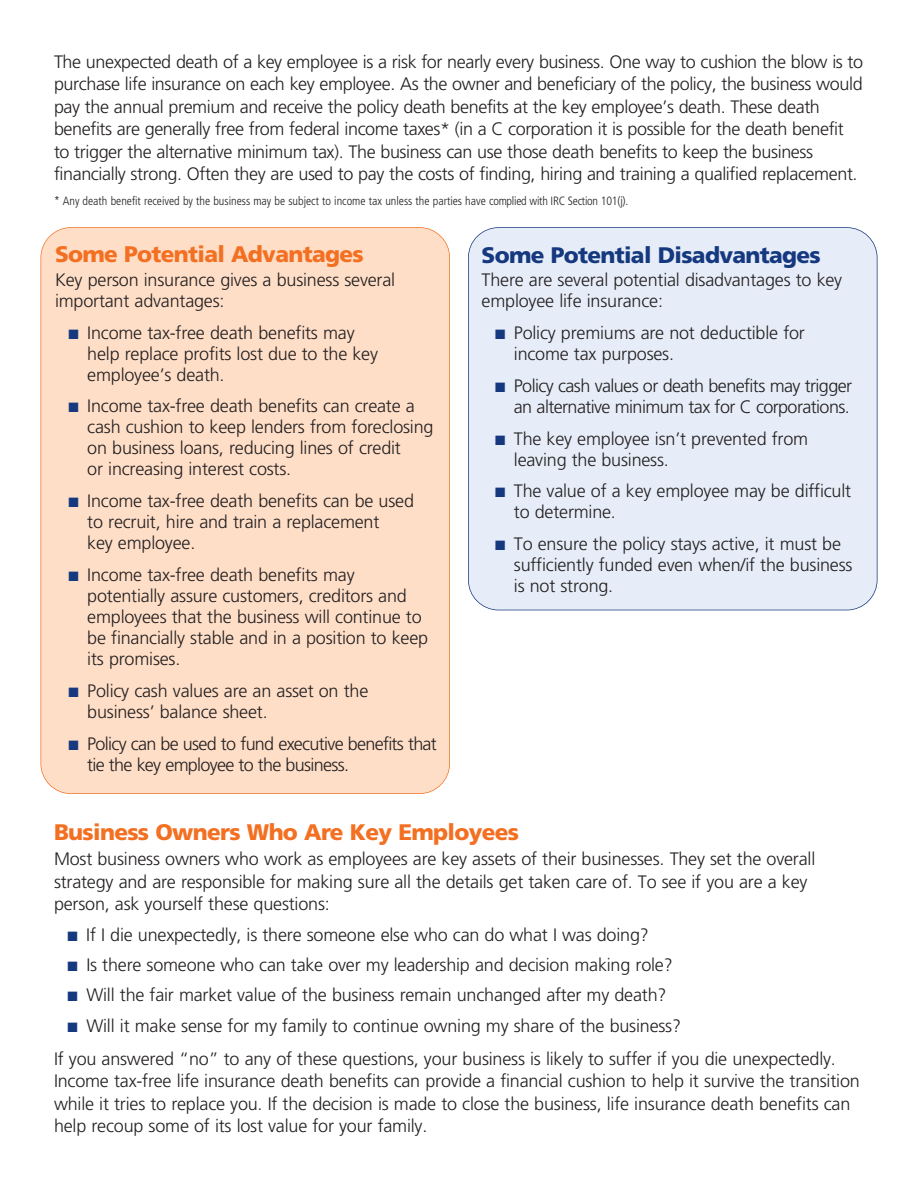
<style>
.page{position:relative;width:918px;height:1188px;background:#fff}
.page>*{position:absolute;margin:0;border:0;box-sizing:border-box;transform-origin:0 0}
.t1{font:900 22.5px "Frutiger LT Std";letter-spacing:-.03em;color:#f36f21}
.t2{font:900 22.5px "Frutiger LT Std";letter-spacing:-.03em;color:#15387f}
.t3{font:300 18px/21px "Frutiger LT Std";letter-spacing:-.01em;color:#231f20}
.t4{font:300 18px/21px "Frutiger LT Std";letter-spacing:-.035em;color:#231f20;text-align:right}
.t5{font:300 18px/21px "Frutiger LT Std";letter-spacing:-.04em;color:#231f20}
.t6{font:300 condensed 12px "Frutiger LT Std";color:#231f20}
.s1{color:#15387f}
</style>
<div class="page">
<div style="left:469px;top:228px;width:408px;height:382px;background:#e6edf8;border-radius:30px"></div>
<div style="left:468px;top:227px;width:410px;height:383px;border:2px solid #15387f;border-radius:31px"></div>
<div style="left:41px;top:228px;width:408px;height:565px;background:#fedec7;border-radius:30px"></div>
<div style="left:40px;top:227px;width:410px;height:567px;border:2px solid #f36f21;border-radius:31px"></div>
<p class="t3" style="left:54px;top:51px;width:811px;line-height:22.5px">The unexpected death of a key employee is a risk for nearly every business. One way to cushion the blow is to purchase life insurance on each key employee. As the owner and beneficiary of the policy, the business would pay the annual premium and receive the policy death benefits at the key employee’s death. These death benefits are generally free from federal income taxes* (in a C corporation it is possible for the death benefit to trigger the alternative minimum tax). The business can use those death benefits to keep the business financially strong. Often they are used to pay the costs of finding, hiring and training a qualified replacement.</p>
<p class="t6" style="left:54px;top:195px;width:576px">* Any death benefit received by the business may be subject to income tax unless the parties have complied with IRC Section 101(j).</p>
<p class="t1" style="left:55px;top:243px;width:310px">Some Potential Advantages</p>
<p class="t3" style="left:55px;top:270px;width:342px">Key person insurance gives a business several important advantages:</p>
<p class="t3" style="left:87px;top:323px;width:292px;text-indent:-19px"><span class="s1">■</span> Income tax-free death benefits may help replace profits lost due to the key employee’s death.</p>
<p class="t3" style="left:87px;top:397px;width:348px;text-indent:-19px"><span class="s1">■</span> Income tax-free death benefits can create a cash cushion to keep lenders from foreclosing on business loans, reducing lines of credit<br>or increasing interest costs.</p>
<p class="t3" style="left:87px;top:492px;width:328px;text-indent:-19px"><span class="s1">■</span> Income tax-free death benefits can be used to recruit, hire and train a replacement<br>key employee.</p>
<p class="t3" style="left:87px;top:566px;width:342px;text-indent:-19px"><span class="s1">■</span> Income tax-free death benefits may potentially assure customers, creditors and employees that the business will continue to be financially stable and in a position to keep its promises.</p>
<p class="t3" style="left:87px;top:681px;width:283px;text-indent:-19px"><span class="s1">■</span> Policy cash values are an asset on the business’ balance sheet.</p>
<p class="t5" style="left:87px;top:734px;width:351px;text-indent:-19px"><span class="s1">■</span> Policy can be used to fund executive benefits that tie the key employee to the business.</p>
<p class="t2" style="left:482px;top:244px;width:341px">Some Potential Disadvantages</p>
<p class="t3" style="left:482px;top:271px;width:362px">There are several potential disadvantages to key employee life insurance:</p>
<p class="t3" style="left:514px;top:324px;width:293px;text-indent:-19px"><span class="s1">■</span> Policy premiums are not deductible for income tax purposes.</p>
<p class="t4" style="left:495px;top:377px;width:358px"><span class="s1">■</span> Policy cash values or death benefits may trigger an alternative minimum tax for C corporations.</p>
<p class="t3" style="left:514px;top:429px;width:296px;text-indent:-19px"><span class="s1">■</span> The key employee isn’t prevented from leaving the business.</p>
<p class="t3" style="left:514px;top:482px;width:339px;text-indent:-19px"><span class="s1">■</span> The value of a key employee may be difficult to determine.</p>
<p class="t3" style="left:514px;top:535px;width:340px;text-indent:-19px"><span class="s1">■</span> To ensure the policy stays active, it must be sufficiently funded even when/if the business is not strong.</p>
<p class="t1" style="left:54px;top:821px;width:467px">Business Owners Who Are Key Employees</p>
<p class="t3" style="left:54px;top:849px;width:763px;line-height:22.5px">Most business owners who work as employees are key assets of their businesses. They set the overall strategy and are responsible for making sure all the details get taken care of. To see if you are a key person, ask yourself these questions:</p>
<p class="t3" style="left:68px;top:925px;width:583px"><span class="s1">■</span> If I die unexpectedly, is there someone else who can do what I was doing?</p>
<p class="t3" style="left:68px;top:956px;width:607px"><span class="s1">■</span> Is there someone who can take over my leadership and decision making role?</p>
<p class="t3" style="left:68px;top:986px;width:600px"><span class="s1">■</span> Will the fair market value of the business remain unchanged after my death?</p>
<p class="t3" style="left:54px;top:1010px;width:783px;line-height:33.3px;text-indent:14px"><span class="s1">■</span> Will it make sense for my family to continue owning my share of the business?<br>If you answered “no” to any of these questions, your business is likely to suffer if you die unexpectedly.</p>
<p class="t3" style="left:54px;top:1071px;width:807px;line-height:22.5px">Income tax-free life insurance death benefits can provide a financial cushion to help it survive the transition while it tries to replace you. If the decision is made to close the business, life insurance death benefits can help recoup some of its lost value for your family.</p>
</div>
